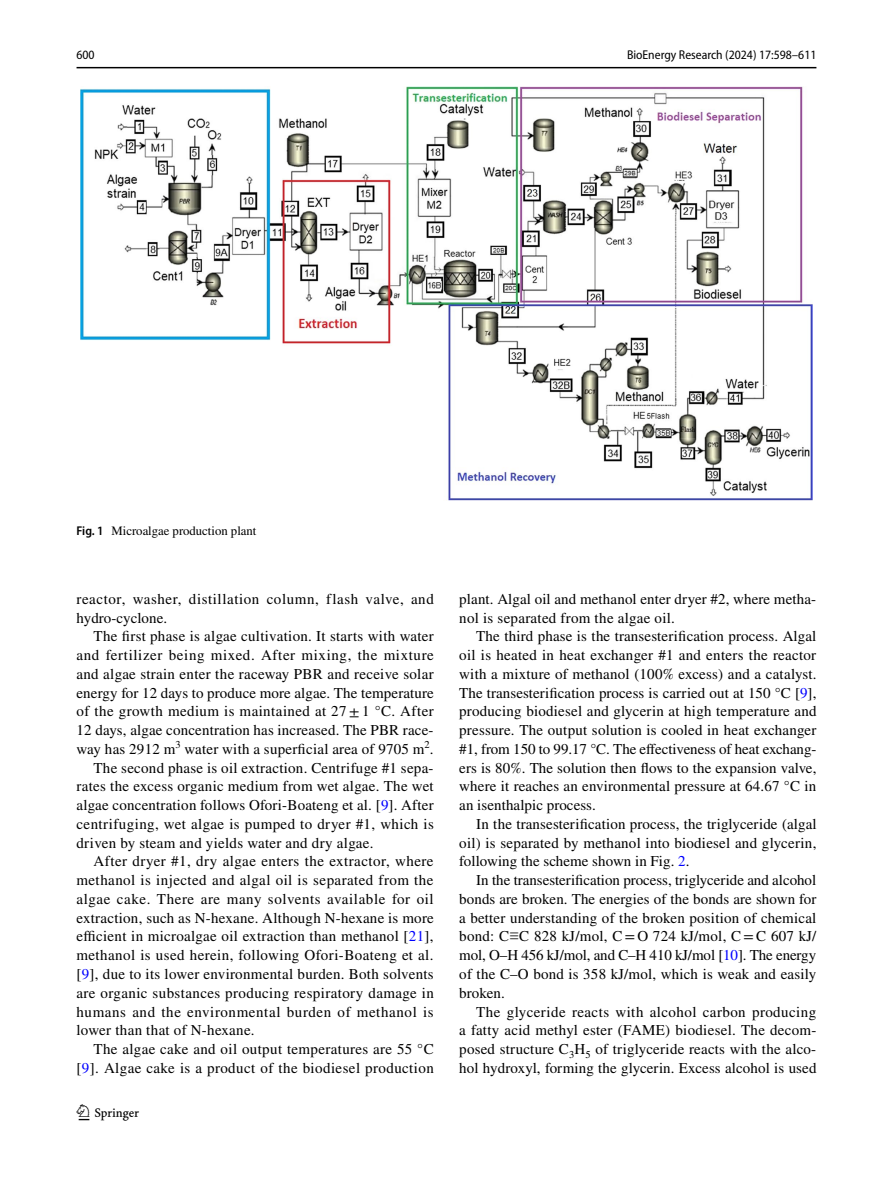
<style>
.page{position:relative;width:893px;height:1187px;background:#fff}
.page>*{position:absolute;margin:0;border:0;box-sizing:border-box;transform-origin:0 0}
.t1{font:22.5px "Springnew Regular 3";color:#000}
.t2{font:15px/18.8px "STIX";letter-spacing:.02em;color:#000;text-align:justify}
.t3{font:15px/18.8px "STIX";letter-spacing:.04em;color:#000}
.t4{font:semi-condensed 12.75px "Myriad Pro";color:#000}
.t5{font:12.75px "STIX";color:#000}
.s1{font-family:"Myriad Pro";font-weight:600;font-stretch:semi-condensed}
.s2{color:#00f}
.s3{font-family:"Code 2000"}
</style>
<div class="page">
<hr style="left:77px;top:67px;width:739px;height:1px;background:#000">
<img style="left:81px;top:87px;width:731px;height:413px">
<p class="t4" style="left:77px;top:48px;width:20px">600</p>
<p class="t4" style="left:627px;top:48px;width:191px">BioEnergy Research (2024) 17:598–611</p>
<p class="t5" style="left:77px;top:522px;width:181px"><span class="s1">Fig. 1</span> Microalgae production plant</p>
<p class="t3" style="left:77px;top:590px;width:359px">reactor, washer, distillation column, flash valve, and hydro-cyclone.</p>
<p class="t2" style="left:94px;top:628px;width:342px">The first phase is algae cultivation. It starts with water</p>
<p class="t3" style="left:77px;top:646px;width:359px">and fertilizer being mixed. After mixing, the mixture</p>
<p class="t2" style="left:77px;top:665px;width:359px">and algae strain enter the raceway PBR and receive solar</p>
<p class="t2" style="left:77px;top:684px;width:359px">energy for 12 days to produce more algae. The temperature</p>
<p class="t2" style="left:77px;top:703px;width:359px">of the growth medium is maintained at 27 ± 1 °C. After</p>
<p class="t2" style="left:77px;top:721px;width:358px">12 days, algae concentration has increased. The PBR race-</p>
<p class="t2" style="left:77px;top:740px;width:359px">way has 2912 m<sup>3</sup> water with a superficial area of 9705 m<sup>2</sup>.</p>
<p class="t2" style="left:94px;top:759px;width:342px">The second phase is oil extraction. Centrifuge #1 sepa-</p>
<p class="t2" style="left:77px;top:778px;width:359px">rates the excess organic medium from wet algae. The wet</p>
<p class="t2" style="left:77px;top:796px;width:359px">algae concentration follows Ofori-Boateng et al. [<span class="s2">9</span>]. After</p>
<p class="t2" style="left:77px;top:815px;width:359px">centrifuging, wet algae is pumped to dryer #1, which is</p>
<p class="t2" style="left:77px;top:834px;width:299px">driven by steam and yields water and dry algae.</p>
<p class="t2" style="left:94px;top:853px;width:342px">After dryer #1, dry algae enters the extractor, where</p>
<p class="t2" style="left:77px;top:871px;width:358px">methanol is injected and algal oil is separated from the</p>
<p class="t3" style="left:77px;top:890px;width:359px">algae cake. There are many solvents available for oil</p>
<p class="t2" style="left:77px;top:909px;width:359px">extraction, such as N-hexane. Although N-hexane is more</p>
<p class="t2" style="left:77px;top:928px;width:358px">efficient in microalgae oil extraction than methanol [<span class="s2">21</span>],</p>
<p class="t2" style="left:77px;top:946px;width:359px">methanol is used herein, following Ofori-Boateng et al.</p>
<p class="t2" style="left:77px;top:965px;width:359px">[<span class="s2">9</span>], due to its lower environmental burden. Both solvents</p>
<p class="t2" style="left:77px;top:984px;width:359px">are organic substances producing respiratory damage in</p>
<p class="t3" style="left:77px;top:1003px;width:359px">humans and the environmental burden of methanol is</p>
<p class="t2" style="left:77px;top:1021px;width:180px">lower than that of N-hexane.</p>
<p class="t2" style="left:94px;top:1040px;width:342px">The algae cake and oil output temperatures are 55 °C</p>
<p class="t2" style="left:77px;top:1059px;width:359px">[<span class="s2">9</span>]. Algae cake is a product of the biodiesel production</p>
<h1 class="t1" style="left:79px;top:1104px;width:62px">1 3</h1>
<p class="t2" style="left:459px;top:590px;width:358px">plant. Algal oil and methanol enter dryer #2, where metha&shy;nol is separated from the algae oil.</p>
<p class="t2" style="left:459px;top:628px;width:359px;text-indent:17px">The third phase is the transesterification process. Algal oil is heated in heat exchanger #1 and enters the reactor with a mixture of methanol (100% excess) and a catalyst.<br>The transesterification process is carried out at 150 °C [<span class="s2">9</span>], producing biodiesel and glycerin at high temperature and pressure. The output solution is cooled in heat exchanger #1, from 150 to 99.17 °C. The effectiveness of heat exchang&shy;ers is 80%. The solution then flows to the expansion valve, where it reaches an environmental pressure at 64.67 °C in an isenthalpic process.</p>
<p class="t2" style="left:459px;top:815px;width:359px;text-indent:17px">In the transesterification process, the triglyceride (algal oil) is separated by methanol into biodiesel and glycerin, following the scheme shown in Fig. <span class="s2">2</span>.</p>
<p class="t2" style="left:459px;top:871px;width:359px;text-indent:17px">In the transesterification process, triglyceride and alcohol bonds are broken. The energies of the bonds are shown for a better understanding of the broken position of chemical bond: C<span class="s3">≡</span>C 828 kJ/mol, C= O 724 kJ/mol, C=C 607 kJ/ mol, O–H 456 kJ/mol, and C–H 410 kJ/mol [<span class="s2">10</span>]. The energy of the C–O bond is 358 kJ/mol, which is weak and easily broken.</p>
<p class="t2" style="left:459px;top:1003px;width:359px;text-indent:17px">The glyceride reacts with alcohol carbon producing a fatty acid methyl ester (FAME) biodiesel. The decom&shy;posed structure C<sub>3</sub>H<sub>5</sub> of triglyceride reacts with the alco&shy;hol hydroxyl, forming the glycerin. Excess alcohol is used</p>
</div>
